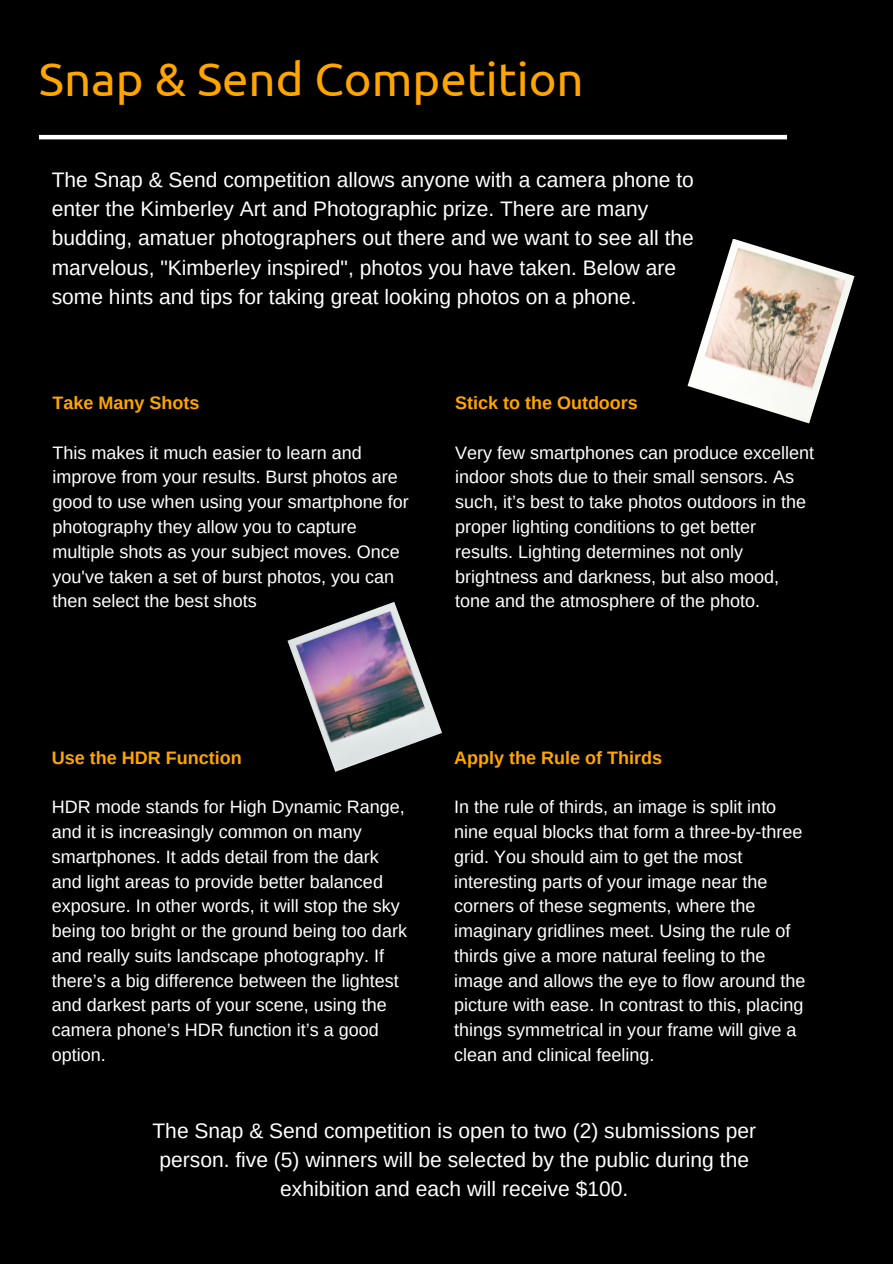
<style>
.page{position:relative;width:893px;height:1264px;background:#fff}
.page>*{position:absolute;margin:0;border:0;box-sizing:border-box;transform-origin:0 0}
.t1{font:47.25px "Ubuntu";color:#ffa500}
.t2{font:21px/29.2px "Arimo";color:#fff}
.t3{font:18px/24.8px "Arimo";color:#fff}
.t4{font:700 18px "Arimo";color:#ffa500}
</style>
<div class="page">
<div style="left:0;top:0;width:892px;height:1263px;background:#000"></div>
<hr style="left:39px;top:135px;width:748px;height:4px;background:#fff">
<img style="left:687px;top:239px;width:167px;height:184px">
<img style="left:287px;top:602px;width:155px;height:169px">
<p class="t1" style="left:39px;top:52px;width:546px">Snap &amp; Send Competition</p>
<p class="t2" style="left:52px;top:165px;width:643px">The Snap &amp; Send competition allows anyone with a camera phone to enter the Kimberley Art and Photographic prize. There are many budding, amatuer photographers out there and we want to see all the marvelous, "Kimberley inspired", photos you have taken. Below are some hints and tips for taking great looking photos on a phone.</p>
<p class="t4" style="left:53px;top:393px;width:148px">Take Many Shots</p>
<p class="t3" style="left:53px;top:440px;width:358px">This makes it much easier to learn and improve from your results. Burst photos are good to use when using your smartphone for photography they allow you to capture multiple shots as your subject moves. Once you've taken a set of burst photos, you can then select the best shots</p>
<p class="t4" style="left:455px;top:393px;width:184px">Stick to the Outdoors</p>
<p class="t3" style="left:455px;top:440px;width:360px">Very few smartphones can produce excellent indoor shots due to their small sensors. As such, it’s best to take photos outdoors in the proper lighting conditions to get better results. Lighting determines not only brightness and darkness, but also mood, tone and the atmosphere of the photo.</p>
<p class="t4" style="left:52px;top:747px;width:191px">Use the HDR Function</p>
<p class="t3" style="left:52px;top:794px;width:356px">HDR mode stands for High Dynamic Range, and it is increasingly common on many smartphones. It adds detail from the dark and light areas to provide better balanced exposure. In other words, it will stop the sky being too bright or the ground being too dark and really suits landscape photography. If there’s a big difference between the lightest and darkest parts of your scene, using the camera phone’s HDR function it’s a good option.</p>
<p class="t4" style="left:454px;top:747px;width:209px">Apply the Rule of Thirds</p>
<p class="t3" style="left:454px;top:794px;width:352px">In the rule of thirds, an image is split into nine equal blocks that form a three-by-three grid. You should aim to get the most interesting parts of your image near the corners of these segments, where the imaginary gridlines meet. Using the rule of thirds give a more natural feeling to the image and allows the eye to flow around the picture with ease. In contrast to this, placing things symmetrical in your frame will give a clean and clinical feeling.</p>
<p class="t2" style="left:152px;top:1115px;width:605px;text-align:center">The Snap &amp; Send competition is open to two (2) submissions per person. five (5) winners will be selected by the public during the exhibition and each will receive $100.</p>
</div>
